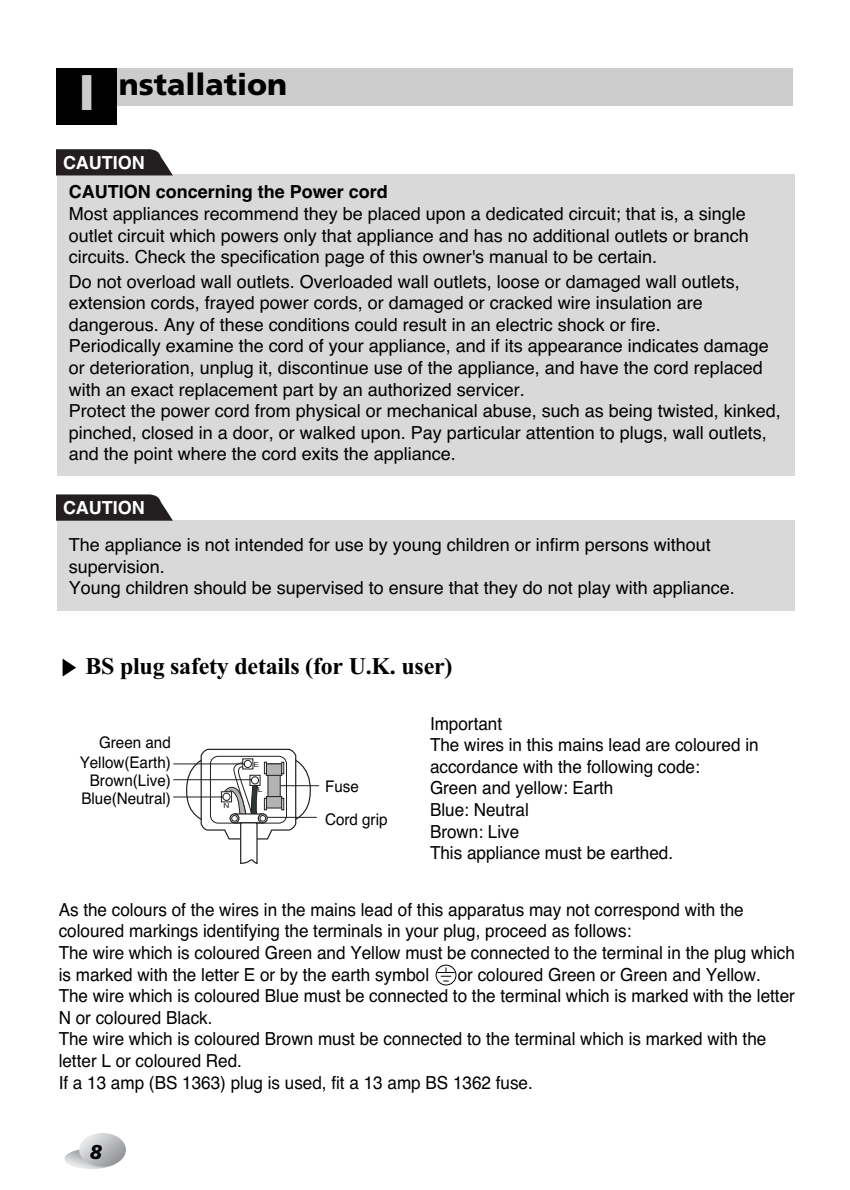
<style>
.page{position:relative;width:850px;height:1190px;background:#fff}
.page>*{position:absolute;margin:0;border:0;box-sizing:border-box;transform-origin:0 0}
.t1{font:900 50px "Frutiger";color:#ccc}
.t2{font:900 30px "Frutiger";color:#000}
.t3{font:700 24px "Times New Roman";letter-spacing:-.01em;color:#000}
.t4{font:italic 900 20px "Frutiger";color:#000}
.t5{font:18px/21.6px "Helvetica";color:#000}
.t6{font:18px/21.6px "Helvetica";color:#000;scale:.95 1}
.t7{font:700 18px "Helvetica";color:#000}
.t8{font:700 18px "Helvetica";color:#fff}
.t9{font:16px/18.6px "Helvetica";color:#000;text-align:right;scale:.95 1}
.t10{font:7px "Helvetica";color:#231f20;scale:1.2 1}
</style>
<div class="page">
<svg style="left:64px;top:1149px;width:55px;height:20px"></svg>
<svg style="left:79px;top:1134px;width:47px;height:33px"></svg>
<div style="left:57px;top:68px;width:736px;height:37px;background:#ccc"></div>
<div style="left:57px;top:68px;width:60px;height:57px;background:#000"></div>
<div style="left:57px;top:175px;width:737px;height:301px;background:#d9d9d9"></div>
<svg style="left:57px;top:149px;width:116px;height:26px;background:#353132"></svg>
<div style="left:57px;top:520px;width:737px;height:91px;background:#d9d9d9"></div>
<svg style="left:57px;top:494px;width:116px;height:27px;background:#383435"></svg>
<img style="left:62px;top:658px;width:15px;height:19px">
<hr style="left:173px;top:764px;width:72px;height:1px;background:#231f20">
<hr style="left:173px;top:779px;width:79px;height:1px;background:#231f20">
<hr style="left:267px;top:817px;width:50px;height:1px;background:#231f20">
<hr style="left:173px;top:797px;width:51px;height:1px;background:#231f20">
<svg style="left:185px;top:748px;width:126px;height:116px"></svg>
<hr style="left:280px;top:785px;width:39px;height:1px;background:#231f20">
<svg style="left:437px;top:968px;width:18px;height:14px"></svg>
<div style="left:436px;top:965px;width:20px;height:20px;border:1px solid #000;border-radius:50%"></div>
<h1 class="t1" style="left:78px;top:72px;width:18px">I</h1>
<h2 class="t2" style="left:119px;top:72px;width:170px">nstallation</h2>
<p class="t8" style="left:63px;top:156px;width:83px">CAUTION</p>
<p class="t7" style="left:69px;top:185px;width:320px">CAUTION concerning the Power cord</p>
<p class="t5" style="left:69px;top:205px;width:682px">Most appliances recommend they be placed upon a dedicated circuit; that is, a single outlet circuit which powers only that appliance and has no additional outlets or branch circuits. Check the specification page of this owner's manual to be certain.</p>
<p class="t5" style="left:69px;top:272px;width:714px">Do not overload wall outlets. Overloaded wall outlets, loose or damaged wall outlets, extension cords, frayed power cords, or damaged or cracked wire insulation are dangerous. Any of these conditions could result in an electric shock or fire.<br>Periodically examine the cord of your appliance, and if its appearance indicates damage or deterioration, unplug it, discontinue use of the appliance, and have the cord replaced with an exact replacement part by an authorized servicer.<br>Protect the power cord from physical or mechanical abuse, such as being twisted, kinked, pinched, closed in a door, or walked upon. Pay particular attention to plugs, wall outlets, and the point where the cord exits the appliance.</p>
<p class="t8" style="left:63px;top:501px;width:83px">CAUTION</p>
<p class="t5" style="left:69px;top:536px;width:668px">The appliance is not intended for use by young children or infirm persons without supervision.<br>Young children should be supervised to ensure that they do not play with appliance.</p>
<h3 class="t3" style="left:85px;top:658px;width:369px">BS plug safety details (for U.K. user)</h3>
<p class="t6" style="left:430px;top:714px;width:347px">Important<br>The wires in this mains lead are coloured in accordance with the following code:<br>Green and yellow: Earth<br>Blue: Neutral<br>Brown: Live<br>This appliance must be earthed.</p>
<p class="t9" style="left:80px;top:735px;width:97px">Green and<br>Yellow(Earth)<br>Brown(Live)<br>Blue(Neutral)</p>
<p class="t10" style="left:253px;top:762px;width:6px">E</p>
<p class="t10" style="left:258px;top:787px;width:5px">L</p>
<p class="t9" style="left:325px;top:771px;width:67px;line-height:32.8px;text-align:left">Fuse<br>Cord grip</p>
<p class="t10" style="left:224px;top:803px;width:6px">N</p>
<p class="t6" style="left:59px;top:900px;width:776px">As the colours of the wires in the mains lead of this apparatus may not correspond with the coloured markings identifying the terminals in your plug, proceed as follows:<br>The wire which is coloured Green and Yellow must be connected to the terminal in the plug which is marked with the letter E or by the earth symbol</p>
<p class="t6" style="left:59px;top:965px;width:776px;text-indent:399px">or coloured Green or Green and Yellow.<br>The wire which is coloured Blue must be connected to the terminal which is marked with the letter N or coloured Black.<br>The wire which is coloured Brown must be connected to the terminal which is marked with the letter L or coloured Red.<br>If a 13 amp (BS 1363) plug is used, fit a 13 amp BS 1362 fuse.</p>
<p class="t4" style="left:90px;top:1144px;width:14px">8</p>
</div>
